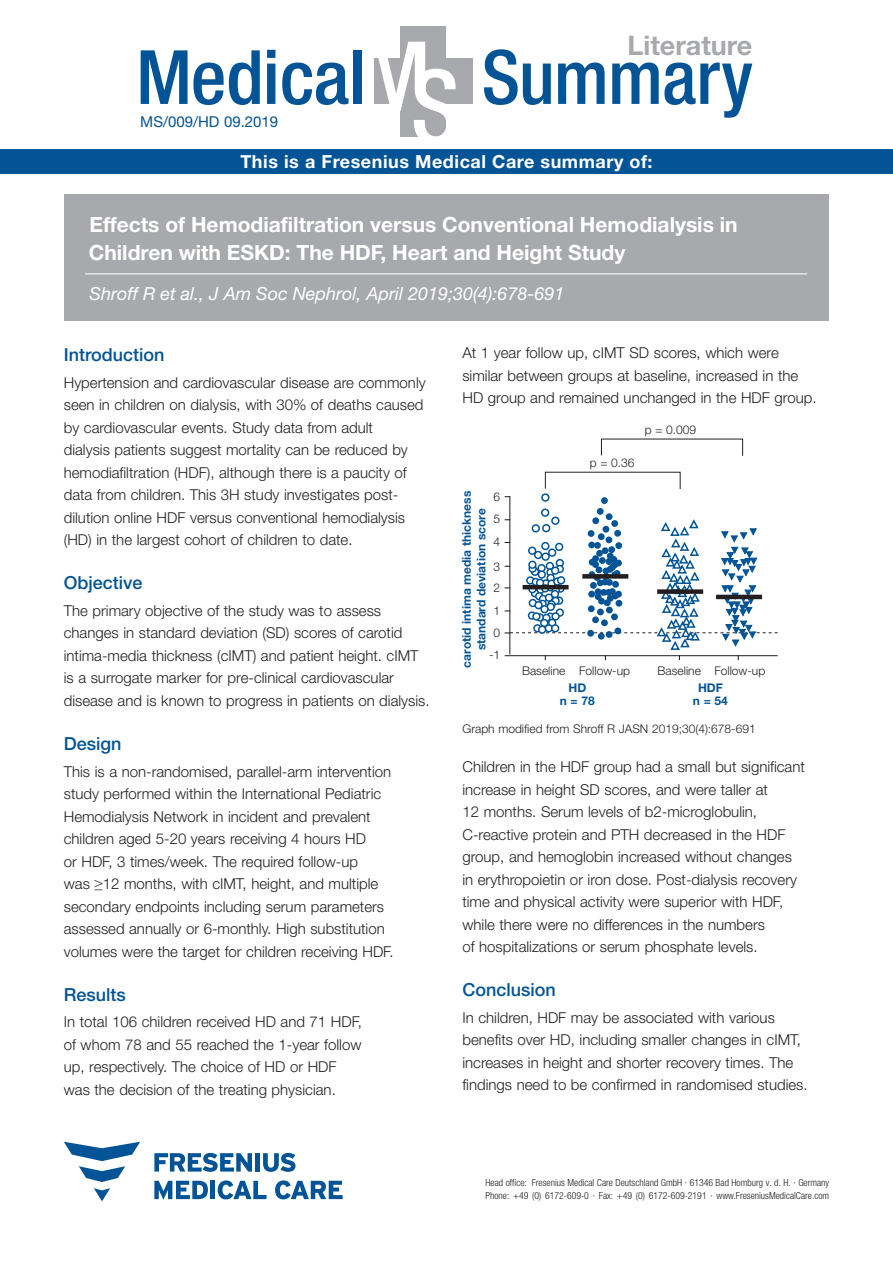
<style>
.page{position:relative;width:893px;height:1263px;background:#fff}
.page>*{position:absolute;margin:0;border:0;box-sizing:border-box;transform-origin:0 0}
.t1{font:500 condensed 75px "Helvetica Neue LT";letter-spacing:-.01em;color:#035496}
.t2{font:700 27px "Helvetica Neue LT";color:#a8a9ad}
.t3{font:700 21px/27.3px "Helvetica Neue LT";color:#fff}
.t4{font:italic 18px "Helvetica Neue LT";color:#fff}
.t5{font:500 18px "Helvetica Neue LT";color:#035496}
.t6{font:700 18px "Helvetica Neue LT";letter-spacing:.03em;color:#fff}
.t7{font:300 15px/22.5px "Helvetica Neue LT";color:#231f20}
.t8{font:15px "Helvetica Neue LT";color:#035496}
.t9{font:300 12px "Helvetica Neue LT";color:#231f20}
.t10{font:700 12px/14.4px "Helvetica Neue LT";color:#035496;text-align:center}
.t11{font:300 condensed 9.75px/13.2px "Helvetica Neue LTCE";color:#231f20}
</style>
<div class="page">
<div style="left:64px;top:195px;width:764px;height:126px;background:#a8a9ad"></div>
<hr style="left:85px;top:273px;width:722px;height:1px;background:#fff">
<svg style="left:94px;top:1188px;width:16px;height:13px"></svg>
<svg style="left:64px;top:1142px;width:76px;height:40px"></svg>
<div style="left:210px;top:1181px;width:5px;height:18px;background:#035496"></div>
<svg style="left:218px;top:1180px;width:48px;height:19px"></svg>
<svg style="left:275px;top:1180px;width:68px;height:19px"></svg>
<svg style="left:154px;top:1181px;width:54px;height:19px"></svg>
<svg style="left:154px;top:1153px;width:98px;height:19px"></svg>
<div style="left:255px;top:1153px;width:5px;height:18px;background:#035496"></div>
<svg style="left:263px;top:1153px;width:32px;height:19px"></svg>
<div style="left:0;top:149px;width:893px;height:24px;background:#035496"></div>
<div style="left:400px;top:26px;width:46px;height:110px;background:#a8a9ad"></div>
<div style="left:374px;top:58px;width:99px;height:46px;background:#a8a9ad"></div>
<svg style="left:378px;top:42px;width:78px;height:94px"></svg>
<div style="left:541px;top:493px;width:8px;height:9px;border:2px solid #035496;border-radius:50%"></div>
<div style="left:541px;top:508px;width:8px;height:9px;border:2px solid #035496;border-radius:50%"></div>
<div style="left:551px;top:517px;width:8px;height:8px;border:2px solid #035496;border-radius:50%"></div>
<div style="left:601px;top:497px;width:7px;height:7px;background:#035496;border-radius:50%"></div>
<div style="left:597px;top:508px;width:7px;height:7px;background:#035496;border-radius:50%"></div>
<div style="left:606px;top:513px;width:7px;height:7px;background:#035496;border-radius:50%"></div>
<hr style="left:509px;top:496px;width:1px;height:158px;background:#231f20">
<svg style="left:505px;top:518px;width:273px;height:142px"></svg>
<hr style="left:523px;top:585px;width:46px;height:4px;background:#231f20">
<div style="left:582px;top:574px;width:46px;height:5px;background:#231f20"></div>
<div style="left:657px;top:589px;width:46px;height:5px;background:#231f20"></div>
<hr style="left:716px;top:595px;width:46px;height:4px;background:#231f20">
<h2 class="t2" style="left:627px;top:28px;width:127px">Literature</h2>
<h1 class="t1" style="left:136px;top:33px;width:231px">Medical</h1>
<h1 class="t1" style="left:482px;top:33px;width:273px">Summary</h1>
<p class="t8" style="left:140px;top:112px;width:139px">MS/009/HD 09.2019</p>
<p class="t6" style="left:240px;top:151px;width:414px">This is a Fresenius Medical Care summary of:</p>
<p class="t3" style="left:89px;top:211px;width:650px">Effects of Hemodiafiltration versus Conventional Hemodialysis in<br>Children with ESKD: The HDF, Heart and Height Study</p>
<p class="t4" style="left:90px;top:283px;width:476px">Shroff R et al., J Am Soc Nephrol, April 2019;30(4):678-691</p>
<p class="t5" style="left:64px;top:344px;width:102px">Introduction</p>
<p class="t7" style="left:64px;top:371px;width:363px">Hypertension and cardiovascular disease are commonly seen in children on dialysis, with 30% of deaths caused by cardiovascular events. Study data from adult<br>dialysis patients suggest mortality can be reduced by hemodiafiltration (HDF), although there is a paucity of data from children. This 3H study investigates post&shy;dilution online HDF versus conventional hemodialysis (HD) in the largest cohort of children to date.</p>
<p class="t5" style="left:64px;top:572px;width:80px">Objective</p>
<p class="t7" style="left:64px;top:599px;width:367px">The primary objective of the study was to assess changes in standard deviation (SD) scores of carotid intima-media thickness (cIMT) and patient height. cIMT is a surrogate marker for pre-clinical cardiovascular disease and is known to progress in patients on dialysis.</p>
<p class="t5" style="left:64px;top:733px;width:59px">Design</p>
<p class="t7" style="left:64px;top:760px;width:331px">This is a non-randomised, parallel-arm intervention study performed within the International Pediatric Hemodialysis Network in incident and prevalent children aged 5-20 years receiving 4 hours HD<br>or HDF, 3 times/week. The required follow-up<br>was ≥12 months, with cIMT, height, and multiple secondary endpoints including serum parameters assessed annually or 6-monthly. High substitution volumes were the target for children receiving HDF.</p>
<p class="t5" style="left:64px;top:983px;width:64px">Results</p>
<p class="t7" style="left:64px;top:1010px;width:300px">In total 106 children received HD and 71 HDF, of whom 78 and 55 reached the 1-year follow up, respectively. The choice of HD or HDF was the decision of the treating physician.</p>
<p class="t7" style="left:462px;top:342px;width:356px">At 1 year follow up, cIMT SD scores, which were similar between groups at baseline, increased in the<br>HD group and remained unchanged in the HDF group.</p>
<p class="t10" style="left:459px;top:668px;width:178px;rotate:-90deg">carotid intima media thickness standard deviation score</p>
<p class="t9" style="left:494px;top:489px;width:8px">6</p>
<p class="t9" style="left:494px;top:512px;width:8px">5</p>
<p class="t9" style="left:494px;top:534px;width:8px">4</p>
<p class="t9" style="left:494px;top:559px;width:8px">3</p>
<p class="t9" style="left:494px;top:581px;width:8px">2</p>
<p class="t9" style="left:494px;top:604px;width:8px">1</p>
<p class="t9" style="left:489px;top:647px;width:13px">-1</p>
<p class="t9" style="left:494px;top:625px;width:8px">0</p>
<p class="t9" style="left:590px;top:456px;width:46px">p = 0.36</p>
<p class="t9" style="left:645px;top:422px;width:53px">p = 0.009</p>
<p class="t9" style="left:522px;top:663px;width:45px">Baseline</p>
<p class="t9" style="left:579px;top:663px;width:52px">Follow-up</p>
<p class="t9" style="left:658px;top:663px;width:45px">Baseline</p>
<p class="t9" style="left:714px;top:663px;width:52px">Follow-up</p>
<p class="t10" style="left:568px;top:680px;width:19px">HD</p>
<p class="t10" style="left:560px;top:693px;width:37px">n = 78</p>
<p class="t10" style="left:693px;top:693px;width:37px">n = 54</p>
<p class="t10" style="left:698px;top:680px;width:26px">HDF</p>
<p class="t9" style="left:462px;top:721px;width:295px">Graph modified from Shroff R JASN 2019;30(4):678-691</p>
<p class="t7" style="left:462px;top:755px;width:344px">Children in the HDF group had a small but significant increase in height SD scores, and were taller at<br>12 months. Serum levels of b2-microglobulin, C-reactive protein and PTH decreased in the HDF group, and hemoglobin increased without changes in erythropoietin or iron dose. Post-dialysis recovery time and physical activity were superior with HDF, while there were no differences in the numbers<br>of hospitalizations or serum phosphate levels.</p>
<p class="t5" style="left:462px;top:979px;width:95px">Conclusion</p>
<p class="t7" style="left:462px;top:1006px;width:347px">In children, HDF may be associated with various benefits over HD, including smaller changes in cIMT, increases in height and shorter recovery times. The findings need to be confirmed in randomised studies.</p>
<p class="t11" style="left:485px;top:1176px;width:345px">Head office: Fresenius Medical Care Deutschland GmbH · 61346 Bad Homburg v. d. H. · Germany<br>Phone: +49 (0) 6172-609-0 · Fax: +49 (0) 6172-609-2191 · www.FreseniusMedicalCare.com</p>
</div>
